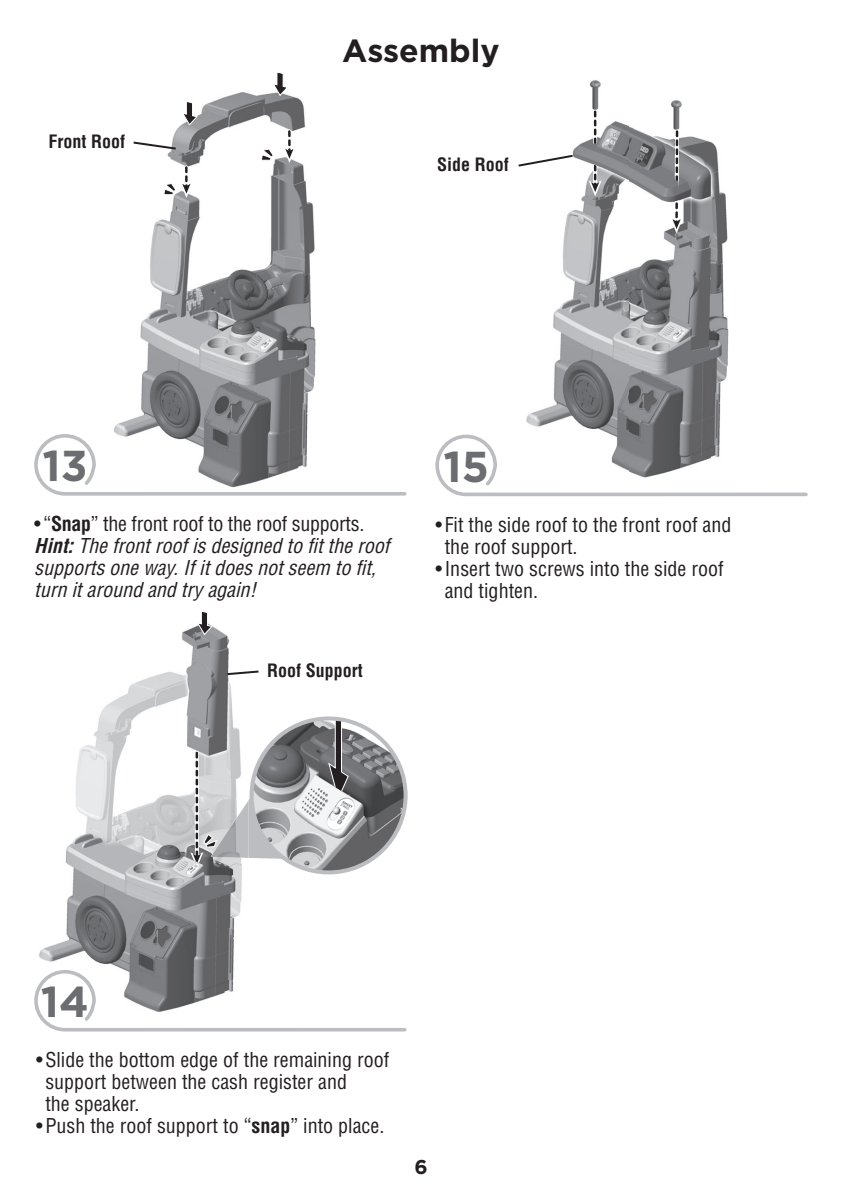
<style>
.page{position:relative;width:842px;height:1191px;background:#fff}
.page>*{position:absolute;margin:0;border:0;box-sizing:border-box;transform-origin:0 0}
.t1{font:700 43.2px "Gotham";color:#6c6d70}
.t2{font:700 32px "Gotham";color:#231f20}
.t3{font:condensed 20px/22px "Helvetica LT Std";color:#231f20}
.t4{font:italic condensed 20px/22px "Helvetica LT Std";color:#231f20}
.t5{font:700 20px "Gotham";color:#231f20}
.t6{font:700 condensed 18px "Helvetica LT Std";color:#231f20}
.s1{font-style:normal}
.s2{font-weight:700;font-style:normal}
.s3{font-weight:700}
</style>
<div class="page">
<img style="left:526px;top:80px;width:203px;height:353px">
<svg style="left:670px;top:132px;width:13px;height:101px"></svg>
<svg style="left:588px;top:112px;width:13px;height:84px"></svg>
<svg style="left:435px;top:433px;width:373px;height:64px"></svg>
<img style="left:39px;top:626px;width:203px;height:342px">
<svg style="left:197px;top:611px;width:15px;height:24px"></svg>
<svg style="left:190px;top:753px;width:27px;height:110px;background:#bfbfc1"></svg>
<svg style="left:34px;top:968px;width:373px;height:64px"></svg>
<svg style="left:518px;top:153px;width:57px;height:15px"></svg>
<svg style="left:225px;top:669px;width:34px;height:7px"></svg>
<img style="left:114px;top:92px;width:202px;height:340px">
<svg style="left:283px;top:131px;width:13px;height:32px"></svg>
<svg style="left:163px;top:167px;width:30px;height:31px"></svg>
<svg style="left:261px;top:149px;width:13px;height:12px"></svg>
<svg style="left:182px;top:101px;width:15px;height:24px"></svg>
<svg style="left:272px;top:72px;width:16px;height:24px"></svg>
<svg style="left:34px;top:432px;width:373px;height:64px"></svg>
<svg style="left:131px;top:140px;width:47px;height:11px"></svg>
<svg style="left:248px;top:800px;width:36px;height:59px"></svg>
<img style="left:211px;top:800px;width:37px;height:58px">
<img style="left:251px;top:718px;width:154px;height:154px;border-radius:50%">
<svg style="left:327px;top:721px;width:22px;height:73px;background:#767677"></svg>
<div style="left:249px;top:716px;width:158px;height:158px;border:4px solid #bcbdc0;border-radius:50%"></div>
<p class="t6" style="left:49px;top:135px;width:78px">Front Roof</p>
<h2 class="t2" style="left:342px;top:39px;width:159px">Assembly</h2>
<p class="t6" style="left:437px;top:158px;width:73px">Side Roof</p>
<h1 class="t1" style="left:42px;top:450px;width:47px">13</h1>
<p class="t4" style="left:34px;top:515px;width:356px"><span class="s1">• “</span><span class="s2">Snap</span><span class="s1">” the front roof to the roof supports.<br></span><span class="s3">Hint:</span>The frontroof is designed to fitthe roof supports one way.If itdoes notseem to fit, turn itaround and try again!</p>
<p class="t6" style="left:267px;top:664px;width:97px">Roof Support</p>
<h1 class="t1" style="left:443px;top:451px;width:47px">15</h1>
<p class="t3" style="left:445px;top:515px;width:288px;text-indent:-9px">• Fit the side roof to the front roof and the roof support.</p>
<p class="t3" style="left:445px;top:559px;width:280px;text-indent:-9px">• Insert two screws into the side roof and tighten.</p>
<h1 class="t1" style="left:41px;top:986px;width:49px">14</h1>
<p class="t3" style="left:45px;top:1051px;width:345px;text-indent:-9px">• Slide the bottom edge of the remaining roof support between the cash register and<br>the speaker.</p>
<p class="t3" style="left:36px;top:1117px;width:350px">• Push the roof support to “<span class="s3">snap</span>” into place.</p>
<p class="t5" style="left:414px;top:1160px;width:15px">6</p>
</div>
